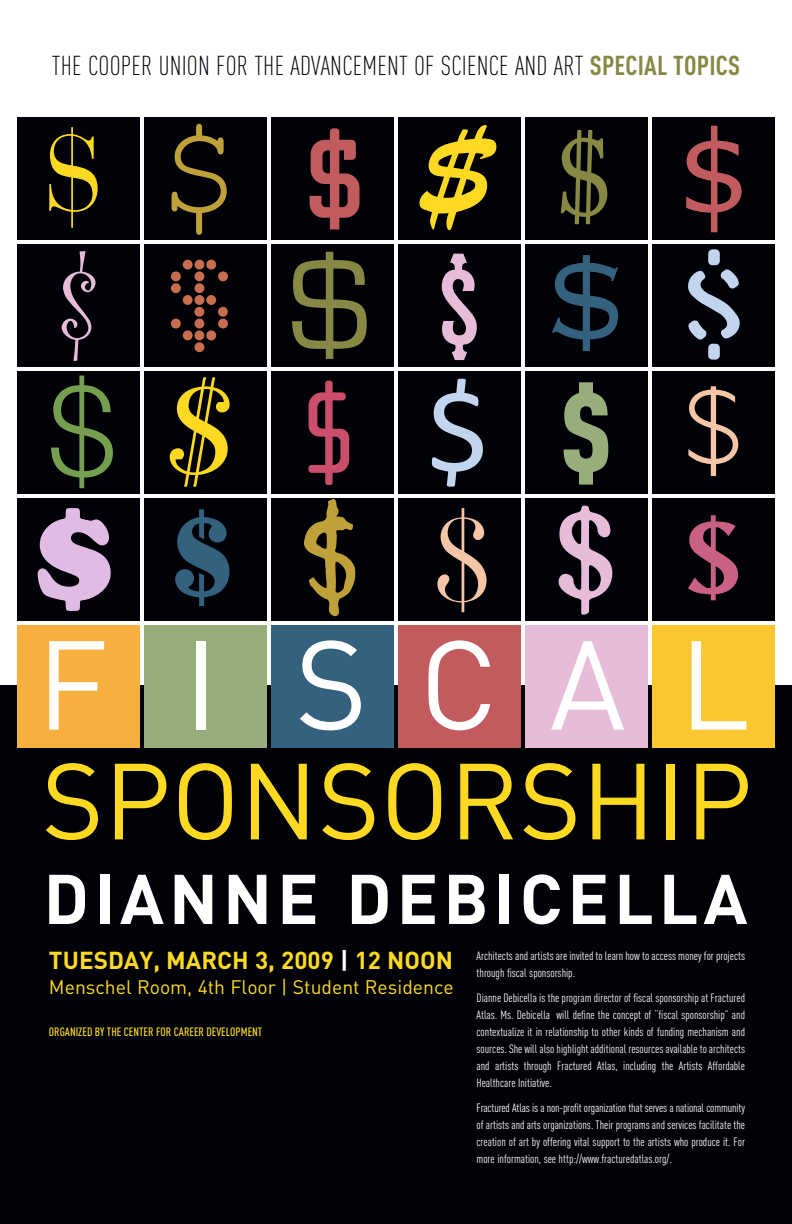
<style>
.page{position:relative;width:792px;height:1224px;background:#fff}
.page>*{position:absolute;margin:0;border:0;box-sizing:border-box;transform-origin:0 0}
.t1{font:130.3px "Cooper Black Std";color:#e0bbe3}
.t2{font:127.8px "Curlz";color:#e6bcd9}
.t3{font:125px "Calibri";color:#c3d4ef}
.t4{font:124.3px "DIN";color:#fff}
.t5{font:300 124.3px "Helvetica Neue";color:#749f4e}
.t6{font:900 111.2px "DIN Cond";color:#97ad7a}
.t7{font:107.8px "Bauer Bodoni Std";color:#fdda21}
.t8{font:106.3px "DIN";color:#fdda21}
.t9{font:700 69.1px "DIN";letter-spacing:.07em;color:#fff}
.t10{font:300 27px "DIN Cond";letter-spacing:.005em;color:#000208}
.t11{font:700 24.3px "DIN";color:#fdda21}
.t12{font:19.4px "DIN";color:#fdda21}
.t13{font:12px/17px "DIN Cond";color:#fff;text-align:justify}
.t14{font:500 12px "DIN Cond";color:#fdda21}
.s1{font-weight:700;color:#868843}
.s2{font-family:"Courier New";font-size:146.5px;color:#c0a039}
.s3{font-family:"Cholla Slab";font-weight:700;font-size:115.3px;color:#c15b5e}
.s4{font-family:"Brush Script";font-size:165.5px}
.s5{font-family:"Adobe Caslon";font-size:125.8px;color:#868843}
.s6{font-family:"Verdana";font-size:112.7px;color:#c15b5e}
.s7{font-family:"Dot Matrix";font-size:94.4px;color:#c96d4f}
.s8{font-family:"Eurostile";font-size:133.4px;color:#868843}
.s9{font-family:"Batak";font-size:135.9px}
.s10{font-family:"Copperplate";font-weight:300;font-size:143.2px;color:#34617d}
.s11{font-family:"Warehouse";font-size:96.3px;color:#c3d4ef}
.s12{font-family:"PB96 PS";font-weight:400;font-size:130.3px;color:#fdda21}
.s13{font-family:"Cholla Sans";font-weight:400;font-size:119px;color:#cb4f6c}
.s14{font-family:"Stencil";font-size:120.2px;color:#34617d}
.s15{font-family:"Cleanhouse";font-size:147.2px;color:#c0a039}
.s16{font-family:"Bask Old Face";font-size:124.3px;color:#f6c5a6}
.s17{font-family:"Nix Rift";font-size:140.8px;color:#e6bcd9}
.s18{font-family:"Scala";font-weight:700;font-size:106.3px;color:#c96183}
.s19{font-family:"Gill Sans";font-weight:300;font-size:111.1px;color:#f6c5a6}
.s20{color:#fff}
</style>
<div class="page">
<div style="left:0;top:686px;width:792px;height:538px;background:#000208"></div>
<div style="left:17px;top:117px;width:122px;height:123px;background:#000208"></div>
<div style="left:144px;top:117px;width:122px;height:123px;background:#000208"></div>
<div style="left:271px;top:117px;width:122px;height:123px;background:#000208"></div>
<div style="left:398px;top:117px;width:122px;height:123px;background:#000208"></div>
<div style="left:525px;top:117px;width:122px;height:123px;background:#000208"></div>
<div style="left:652px;top:117px;width:122px;height:123px;background:#000208"></div>
<div style="left:17px;top:244px;width:122px;height:123px;background:#000208"></div>
<div style="left:144px;top:244px;width:122px;height:123px;background:#000208"></div>
<div style="left:271px;top:244px;width:122px;height:123px;background:#000208"></div>
<div style="left:398px;top:244px;width:122px;height:123px;background:#000208"></div>
<div style="left:525px;top:244px;width:122px;height:123px;background:#000208"></div>
<div style="left:652px;top:244px;width:122px;height:123px;background:#000208"></div>
<div style="left:17px;top:372px;width:122px;height:122px;background:#000208"></div>
<div style="left:144px;top:372px;width:122px;height:122px;background:#000208"></div>
<div style="left:271px;top:372px;width:122px;height:122px;background:#000208"></div>
<div style="left:398px;top:372px;width:122px;height:122px;background:#000208"></div>
<div style="left:525px;top:372px;width:122px;height:122px;background:#000208"></div>
<div style="left:652px;top:372px;width:122px;height:122px;background:#000208"></div>
<div style="left:17px;top:499px;width:122px;height:122px;background:#000208"></div>
<div style="left:144px;top:499px;width:122px;height:122px;background:#000208"></div>
<div style="left:271px;top:499px;width:122px;height:122px;background:#000208"></div>
<div style="left:398px;top:499px;width:122px;height:122px;background:#000208"></div>
<div style="left:525px;top:499px;width:122px;height:122px;background:#000208"></div>
<div style="left:652px;top:499px;width:122px;height:122px;background:#000208"></div>
<div style="left:17px;top:626px;width:122px;height:122px;background:#f7b03f"></div>
<div style="left:144px;top:626px;width:122px;height:122px;background:#97ad7a"></div>
<div style="left:271px;top:626px;width:122px;height:122px;background:#34617d"></div>
<div style="left:398px;top:626px;width:122px;height:122px;background:#c15b5e"></div>
<div style="left:525px;top:626px;width:122px;height:122px;background:#e6bcd9"></div>
<div style="left:652px;top:626px;width:122px;height:122px;background:#fac730"></div>
<h3 class="t10" style="left:52px;top:55px;width:690px">THE COOPER UNION FOR THE ADVANCEMENT OF SCIENCE AND ART <span class="s1">SPECIAL TOPICS</span></h3>
<h3 class="t7" style="left:44px;top:135px;width:707px">$<span class="s2">$</span><span class="s3">$</span><span class="s4">$</span><span class="s5">$</span><span class="s6">$</span></h3>
<h2 class="t2" style="left:56px;top:228px;width:702px">$ <span class="s7">$</span><span class="s8">$</span><span class="s9">$</span><span class="s10">$</span><span class="s11">$</span></h2>
<h3 class="t5" style="left:47px;top:356px;width:310px">$<span class="s12">$</span><span class="s13">$</span></h3>
<h1 class="t1" style="left:33px;top:505px;width:710px">$<span class="s14">$</span><span class="s15">$</span><span class="s16">$</span><span class="s17">$</span> <span class="s18">$</span></h1>
<h3 class="t3" style="left:426px;top:355px;width:65px">$</h3>
<h3 class="t6" style="left:560px;top:393px;width:184px">$ <span class="s19">$</span></h3>
<h3 class="t4" style="left:36px;top:614px;width:715px">F I SCAL</h3>
<h3 class="t8" style="left:41px;top:741px;width:712px">SPONSORSHIP</h3>
<h3 class="t9" style="left:43px;top:860px;width:705px">DIANNE DEBICELLA</h3>
<p class="t13" style="left:477px;top:949px;width:270px">Architects and artists are invited to learn how to access money for projects through fiscal sponsorship.</p>
<p class="t13" style="left:477px;top:991px;width:270px">Dianne Debicella is the program director of fiscal sponsorship at Fractured Atlas. Ms. Debicella will define the concept of “fiscal sponsorship” and contextualize it in relationship to other kinds of funding mechanism and sources. She will also highlight additional resources available to architects and artists through Fractured Atlas, including the Artists Affordable Healthcare Initiative.</p>
<p class="t13" style="left:477px;top:1101px;width:270px">Fractured Atlas is a non-profit organization that serves a national community of artists and arts organizations. Their programs and services facilitate the creation of art by offering vital support to the artists who produce it. For more information, see http://www.fracturedatlas.org/.</p>
<h3 class="t11" style="left:49px;top:946px;width:406px">TUESDAY, MARCH 3, 2009 <span class="s20">|</span> 12 NOON</h3>
<h3 class="t12" style="left:49px;top:976px;width:406px">Menschel Room, 4th Floor | Student Residence</h3>
<p class="t14" style="left:49px;top:1027px;width:215px">ORGANIZED BY THE CENTER FOR CAREER DEVELOPMENT</p>
</div>
